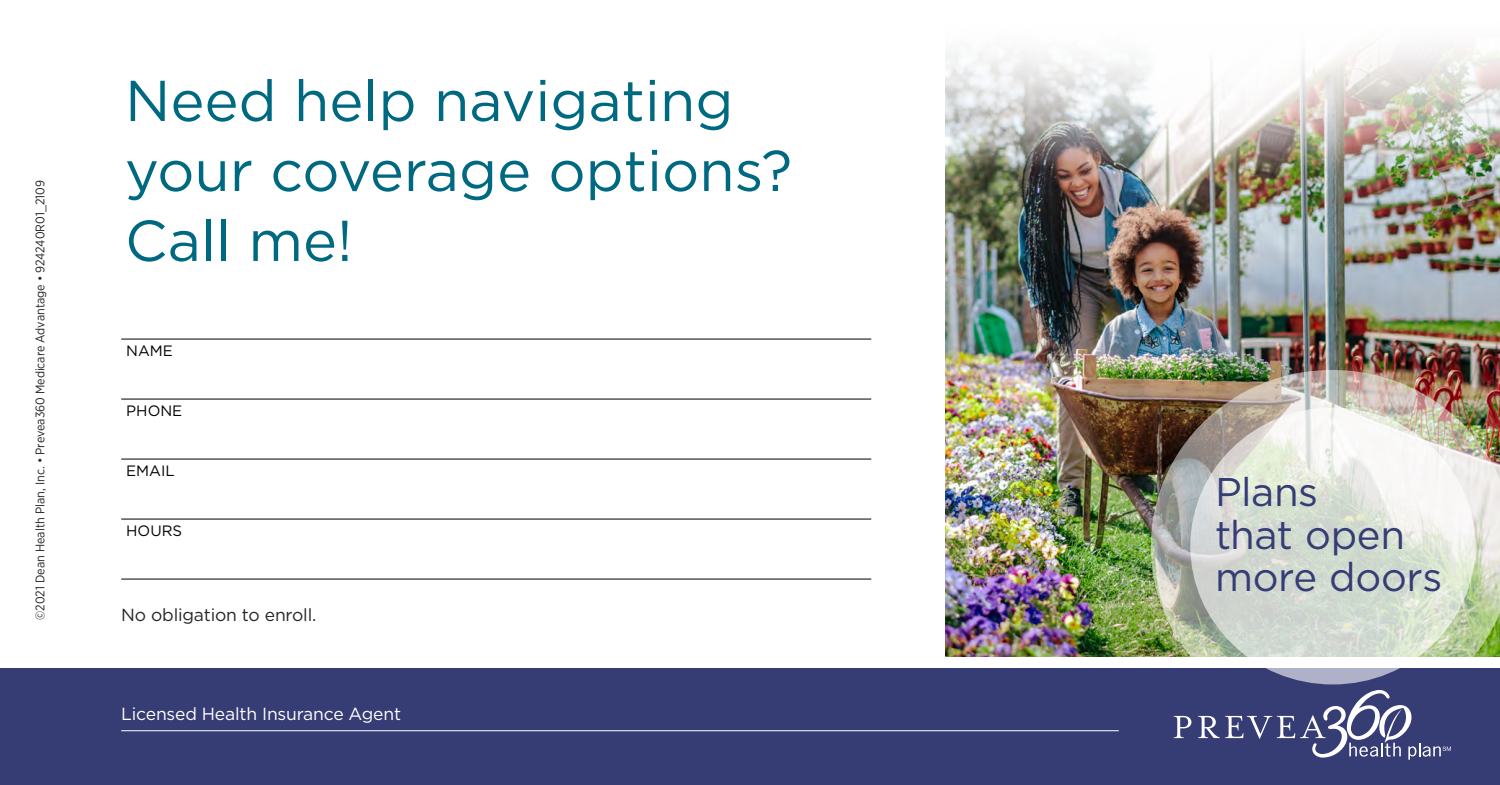
<style>
.page{position:relative;width:1500px;height:785px;background:#fff}
.page>*{position:absolute;margin:0;border:0;box-sizing:border-box;transform-origin:0 0}
.t1{font:57.5px/70px "Gotham";color:#006982}
.t2{font:40px/42.5px "Gotham";letter-spacing:-.01em;color:#363c74}
.t3{font:17.5px "Gotham";letter-spacing:-.01em;color:#fff}
.t4{font:17.5px "Gotham";letter-spacing:-.01em;color:#262626}
.t5{font:15px "Gotham";color:#000}
.t6{font:12.5px "Gotham Narrow";color:#262626}
</style>
<div class="page">
<img style="left:945px;top:46px;width:555px;height:610px">
<hr style="left:121px;top:579px;width:750px;height:1px;background:#000">
<hr style="left:121px;top:519px;width:750px;height:1px;background:#000">
<hr style="left:121px;top:459px;width:750px;height:1px;background:#000">
<hr style="left:121px;top:399px;width:750px;height:1px;background:#000">
<hr style="left:121px;top:339px;width:750px;height:1px;background:#000">
<img style="left:1151px;top:370px;width:349px;height:299px">
<div style="left:0;top:669px;width:1500px;height:116px;background:#363c74"></div>
<hr style="left:121px;top:730px;width:998px;height:1px;background:#fff">
<svg style="left:1190px;top:408px;width:285px;height:276px"></svg>
<svg style="left:1174px;top:716px;width:17px;height:22px"></svg>
<svg style="left:1198px;top:690px;width:253px;height:70px"></svg>
<p class="t6" style="left:32px;top:620px;width:441px;rotate:-90deg">©2021 Dean Health Plan, Inc. • Prevea360 Medicare Advantage • 924240R01_2109</p>
<p class="t1" style="left:125px;top:64px;width:669px">Need help navigating your coverage options?<br>Call me!</p>
<p class="t5" style="left:126px;top:341px;width:48px">NAME</p>
<p class="t5" style="left:126px;top:401px;width:58px">PHONE</p>
<p class="t5" style="left:126px;top:461px;width:50px">EMAIL</p>
<p class="t5" style="left:126px;top:521px;width:57px">HOURS</p>
<p class="t4" style="left:121px;top:604px;width:197px">No obligation to enroll.</p>
<p class="t3" style="left:121px;top:703px;width:281px">Licensed Health Insurance Agent</p>
<p class="t2" style="left:1215px;top:470px;width:229px">Plans<br>that open more doors</p>
</div>
